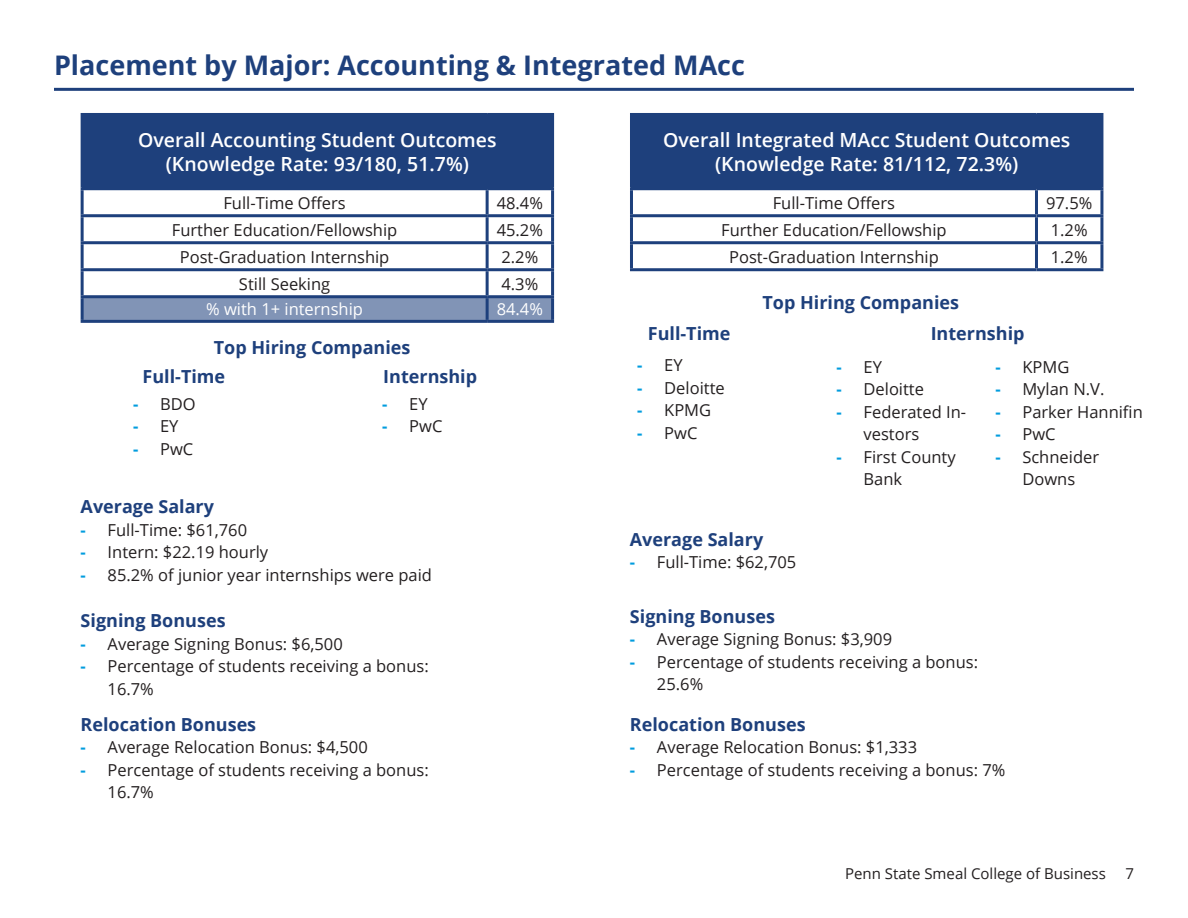
<style>
.page{position:relative;width:1188px;height:918px;background:#fff}
.page>*{position:absolute;margin:0;border:0;box-sizing:border-box;transform-origin:0 0}
.t1{font:700 27px "Open Sans";color:#1e407c}
.t2{font:600 19.5px "Open Sans";color:#fff}
.t3{font:700 18px "Open Sans";color:#1e407c}
.t4{font:16.5px/22.5px "Open Sans";color:#231f20}
.t5{font:16.5px "Open Sans";color:#fff}
.t6{font:15px "Open Sans";color:#231f20}
.s1{font-weight:700;color:#009cde}
</style>
<div class="page">
<hr style="left:54px;top:88px;width:1080px;height:3px;background:#1e407c">
<div style="left:82px;top:114px;width:471px;height:75px;background:#1e407c"></div>
<svg style="left:84px;top:298px;width:467px;height:22px;background:#7f92b4"></svg>
<hr style="left:81px;top:113px;width:406px;height:3px;background:#1e407c">
<hr style="left:81px;top:116px;width:3px;height:71px;background:#1e407c">
<hr style="left:487px;top:113px;width:67px;height:3px;background:#1e407c">
<hr style="left:551px;top:116px;width:3px;height:71px;background:#1e407c">
<hr style="left:81px;top:187px;width:406px;height:3px;background:#1e407c">
<hr style="left:81px;top:190px;width:3px;height:24px;background:#1e407c">
<hr style="left:487px;top:187px;width:67px;height:3px;background:#1e407c">
<hr style="left:486px;top:190px;width:3px;height:24px;background:#1e407c">
<hr style="left:551px;top:190px;width:3px;height:24px;background:#1e407c">
<hr style="left:81px;top:214px;width:406px;height:3px;background:#1e407c">
<hr style="left:81px;top:217px;width:3px;height:24px;background:#1e407c">
<hr style="left:487px;top:214px;width:67px;height:3px;background:#1e407c">
<hr style="left:486px;top:217px;width:3px;height:24px;background:#1e407c">
<hr style="left:551px;top:217px;width:3px;height:24px;background:#1e407c">
<hr style="left:81px;top:241px;width:406px;height:3px;background:#1e407c">
<hr style="left:81px;top:244px;width:3px;height:24px;background:#1e407c">
<hr style="left:487px;top:241px;width:67px;height:3px;background:#1e407c">
<hr style="left:486px;top:244px;width:3px;height:24px;background:#1e407c">
<hr style="left:551px;top:244px;width:3px;height:24px;background:#1e407c">
<hr style="left:81px;top:268px;width:406px;height:3px;background:#1e407c">
<hr style="left:81px;top:271px;width:3px;height:24px;background:#1e407c">
<hr style="left:487px;top:268px;width:67px;height:3px;background:#1e407c">
<hr style="left:486px;top:271px;width:3px;height:24px;background:#1e407c">
<hr style="left:551px;top:271px;width:3px;height:24px;background:#1e407c">
<hr style="left:81px;top:295px;width:406px;height:3px;background:#1e407c">
<hr style="left:81px;top:298px;width:3px;height:22px;background:#1e407c">
<hr style="left:487px;top:295px;width:67px;height:3px;background:#1e407c">
<hr style="left:486px;top:298px;width:3px;height:22px;background:#1e407c">
<hr style="left:551px;top:298px;width:3px;height:22px;background:#1e407c">
<hr style="left:81px;top:320px;width:406px;height:3px;background:#1e407c">
<hr style="left:487px;top:320px;width:67px;height:3px;background:#1e407c">
<div style="left:631px;top:114px;width:471px;height:75px;background:#1e407c"></div>
<hr style="left:630px;top:113px;width:406px;height:3px;background:#1e407c">
<hr style="left:630px;top:116px;width:3px;height:71px;background:#1e407c">
<hr style="left:1036px;top:113px;width:67px;height:3px;background:#1e407c">
<hr style="left:1100px;top:116px;width:3px;height:71px;background:#1e407c">
<hr style="left:630px;top:187px;width:406px;height:3px;background:#1e407c">
<hr style="left:630px;top:190px;width:3px;height:24px;background:#1e407c">
<hr style="left:1036px;top:187px;width:67px;height:3px;background:#1e407c">
<hr style="left:1035px;top:190px;width:3px;height:24px;background:#1e407c">
<hr style="left:1100px;top:190px;width:3px;height:24px;background:#1e407c">
<hr style="left:630px;top:214px;width:406px;height:3px;background:#1e407c">
<hr style="left:630px;top:217px;width:3px;height:24px;background:#1e407c">
<hr style="left:1036px;top:214px;width:67px;height:3px;background:#1e407c">
<hr style="left:1035px;top:217px;width:3px;height:24px;background:#1e407c">
<hr style="left:1100px;top:217px;width:3px;height:24px;background:#1e407c">
<hr style="left:630px;top:241px;width:406px;height:3px;background:#1e407c">
<hr style="left:630px;top:244px;width:3px;height:24px;background:#1e407c">
<hr style="left:1036px;top:241px;width:67px;height:3px;background:#1e407c">
<hr style="left:1035px;top:244px;width:3px;height:24px;background:#1e407c">
<hr style="left:1100px;top:244px;width:3px;height:24px;background:#1e407c">
<hr style="left:630px;top:268px;width:406px;height:3px;background:#1e407c">
<hr style="left:1036px;top:268px;width:67px;height:3px;background:#1e407c">
<p class="t1" style="left:54px;top:47px;width:693px">Placement by Major: Accounting &amp; Integrated MAcc</p>
<p class="t2" style="left:138px;top:127px;width:360px">Overall Accounting Student Outcomes</p>
<p class="t2" style="left:166px;top:150px;width:305px">(Knowledge Rate: 93/180, 51.7%)</p>
<p class="t4" style="left:223px;top:191px;width:124px">Full-Time Offers</p>
<p class="t4" style="left:497px;top:191px;width:48px">48.4%</p>
<p class="t4" style="left:172px;top:218px;width:227px">Further Education/Fellowship</p>
<p class="t4" style="left:497px;top:218px;width:48px">45.2%</p>
<p class="t4" style="left:180px;top:245px;width:211px">Post-Graduation Internship</p>
<p class="t4" style="left:501px;top:245px;width:38px">2.2%</p>
<p class="t4" style="left:239px;top:272px;width:93px">Still Seeking</p>
<p class="t4" style="left:501px;top:272px;width:38px">4.3%</p>
<p class="t5" style="left:206px;top:298px;width:158px">% with 1+ internship</p>
<p class="t5" style="left:497px;top:298px;width:48px">84.4%</p>
<p class="t3" style="left:214px;top:335px;width:198px">Top Hiring Companies</p>
<p class="t3" style="left:143px;top:363px;width:84px">Full-Time</p>
<p class="t3" style="left:383px;top:363px;width:95px">Internship</p>
<p class="t4" style="left:133px;top:392px;width:64px"><span class="s1">-</span> BDO</p>
<p class="t4" style="left:133px;top:415px;width:47px"><span class="s1">-</span> EY</p>
<p class="t4" style="left:133px;top:437px;width:62px"><span class="s1">-</span> PwC</p>
<p class="t4" style="left:382px;top:392px;width:47px"><span class="s1">-</span> EY</p>
<p class="t4" style="left:382px;top:415px;width:62px"><span class="s1">-</span> PwC</p>
<p class="t3" style="left:81px;top:494px;width:135px">Average Salary</p>
<p class="t4" style="left:81px;top:518px;width:168px"><span class="s1">-</span> Full-Time: $61,760</p>
<p class="t4" style="left:81px;top:541px;width:189px"><span class="s1">-</span> Intern: $22.19 hourly</p>
<p class="t4" style="left:81px;top:563px;width:353px"><span class="s1">-</span> 85.2% of junior year internships were paid</p>
<p class="t3" style="left:81px;top:608px;width:146px">Signing Bonuses</p>
<p class="t4" style="left:81px;top:632px;width:264px"><span class="s1">-</span> Average Signing Bonus: $6,500</p>
<p class="t4" style="left:108px;top:655px;width:323px;text-indent:-27px"><span class="s1">-</span> Percentage of students receiving a bonus:<br>16.7%</p>
<p class="t3" style="left:81px;top:712px;width:177px">Relocation Bonuses</p>
<p class="t4" style="left:81px;top:736px;width:289px"><span class="s1">-</span> Average Relocation Bonus: $4,500</p>
<p class="t4" style="left:108px;top:758px;width:323px;text-indent:-27px"><span class="s1">-</span> Percentage of students receiving a bonus:<br>16.7%</p>
<p class="t2" style="left:663px;top:127px;width:409px">Overall Integrated MAcc Student Outcomes</p>
<p class="t2" style="left:715px;top:150px;width:305px">(Knowledge Rate: 81/112, 72.3%)</p>
<p class="t4" style="left:773px;top:191px;width:124px">Full-Time Offers</p>
<p class="t4" style="left:1046px;top:191px;width:48px">97.5%</p>
<p class="t4" style="left:721px;top:218px;width:227px">Further Education/Fellowship</p>
<p class="t4" style="left:1051px;top:218px;width:38px">1.2%</p>
<p class="t4" style="left:729px;top:245px;width:211px">Post-Graduation Internship</p>
<p class="t4" style="left:1051px;top:245px;width:38px">1.2%</p>
<p class="t3" style="left:762px;top:289px;width:198px">Top Hiring Companies</p>
<p class="t3" style="left:648px;top:321px;width:84px">Full-Time</p>
<p class="t3" style="left:931px;top:321px;width:95px">Internship</p>
<p class="t4" style="left:637px;top:354px;width:47px"><span class="s1">-</span> EY</p>
<p class="t4" style="left:637px;top:376px;width:89px"><span class="s1">-</span> Deloitte</p>
<p class="t4" style="left:637px;top:399px;width:75px"><span class="s1">-</span> KPMG</p>
<p class="t4" style="left:637px;top:421px;width:62px"><span class="s1">-</span> PwC</p>
<p class="t4" style="left:837px;top:355px;width:47px"><span class="s1">-</span> EY</p>
<p class="t4" style="left:837px;top:377px;width:89px"><span class="s1">-</span> Deloitte</p>
<p class="t4" style="left:864px;top:400px;width:104px;text-indent:-27px"><span class="s1">-</span> Federated In&shy;vestors</p>
<p class="t4" style="left:864px;top:445px;width:94px;text-indent:-27px"><span class="s1">-</span> First County<br>Bank</p>
<p class="t4" style="left:995px;top:355px;width:75px"><span class="s1">-</span> KPMG</p>
<p class="t4" style="left:995px;top:377px;width:111px"><span class="s1">-</span> Mylan N.V.</p>
<p class="t4" style="left:995px;top:400px;width:149px"><span class="s1">-</span> Parker Hannifin</p>
<p class="t4" style="left:995px;top:422px;width:62px"><span class="s1">-</span> PwC</p>
<p class="t4" style="left:995px;top:445px;width:105px;text-align:center"><span class="s1">-</span> Schneider<br>Downs</p>
<p class="t3" style="left:630px;top:526px;width:135px">Average Salary</p>
<p class="t4" style="left:630px;top:550px;width:168px"><span class="s1">-</span> Full-Time: $62,705</p>
<p class="t3" style="left:630px;top:603px;width:146px">Signing Bonuses</p>
<p class="t4" style="left:630px;top:628px;width:264px"><span class="s1">-</span> Average Signing Bonus: $3,909</p>
<p class="t4" style="left:657px;top:650px;width:323px;text-indent:-27px"><span class="s1">-</span> Percentage of students receiving a bonus:<br>25.6%</p>
<p class="t3" style="left:630px;top:712px;width:177px">Relocation Bonuses</p>
<p class="t4" style="left:630px;top:736px;width:289px"><span class="s1">-</span> Average Relocation Bonus: $1,333</p>
<p class="t4" style="left:630px;top:758px;width:377px"><span class="s1">-</span> Percentage of students receiving a bonus: 7%</p>
<p class="t6" style="left:845px;top:863px;width:262px">Penn State Smeal College of Business</p>
<p class="t6" style="left:1125px;top:863px;width:10px">7</p>
</div>
